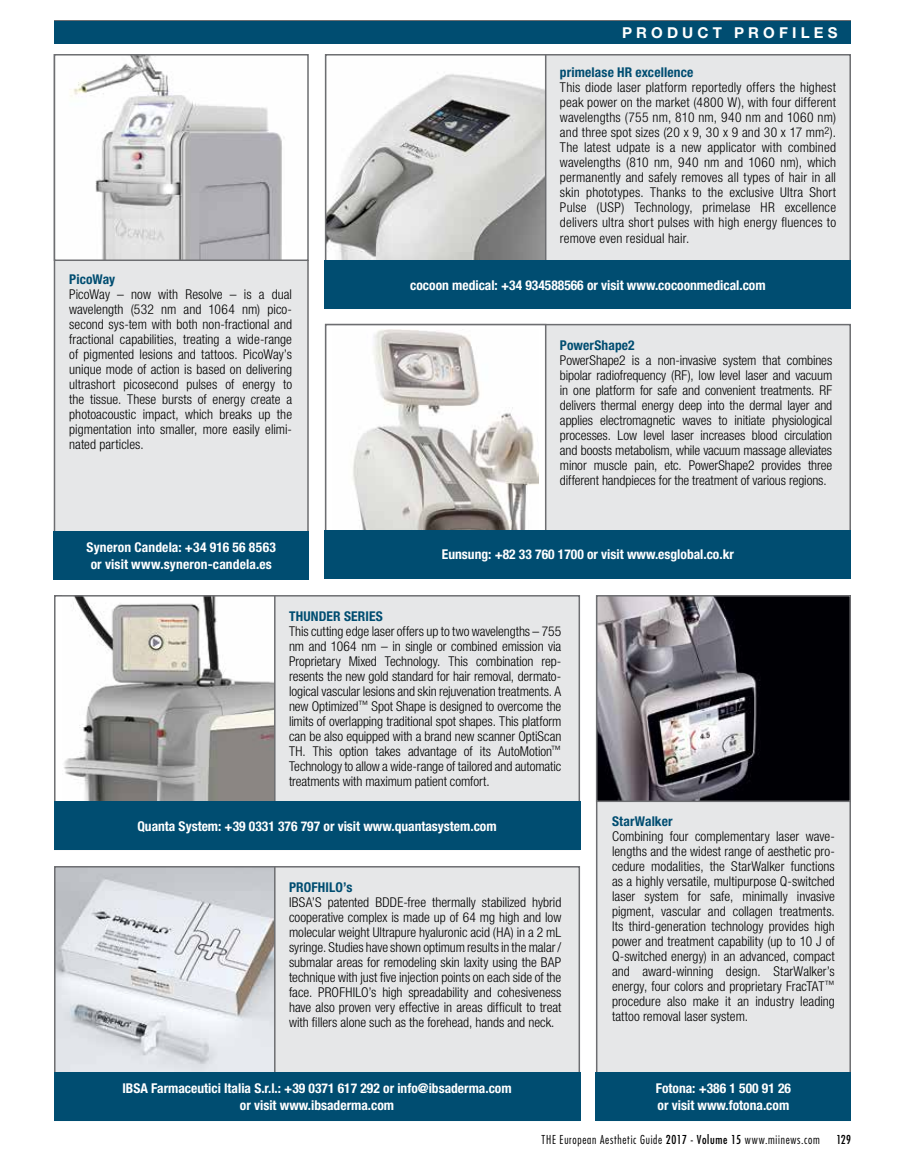
<style>
.page{position:relative;width:905px;height:1175px;background:#fff}
.page>*{position:absolute;margin:0;border:0;box-sizing:border-box;transform-origin:0 0}
.t1{font:700 15px "Helvetica Neue LT Std";letter-spacing:.275em;color:#fff}
.t2{font:300 condensed 13.5px/15px "Helvetica Neue LT Std";color:#000;text-align:justify}
.t3{font:700 condensed 13.5px/16.2px "Helvetica Neue LT Std";color:#fff;text-align:center}
.t4{font:700 condensed 13.5px "Helvetica Neue LT Std";letter-spacing:.01em;color:#004d71}
.t5{font:300 condensed 12px "Futura";letter-spacing:.06em;color:#000}
.t6{font:condensed 12px "Futura";color:#000}
.s1{font-weight:400}
</style>
<div class="page">
<div style="left:54px;top:21px;width:796px;height:23px;background:#004d71"></div>
<div style="left:325px;top:324px;width:525px;height:255px;background:#e6e7e8;border:2px solid #6d6e71"></div>
<div style="left:326px;top:324px;width:219px;height:208px;background:#fff"></div>
<img style="left:352px;top:329px;width:187px;height:201px">
<div style="left:325px;top:324px;width:221px;height:209px;border:2px solid #6d6e71"></div>
<div style="left:325px;top:530px;width:525px;height:49px;background:#004d71"></div>
<div style="left:596px;top:595px;width:254px;height:526px;background:#e6e7e8;border:2px solid #6d6e71"></div>
<img style="left:599px;top:598px;width:248px;height:201px">
<div style="left:596px;top:595px;width:254px;height:207px;border:2px solid #6d6e71"></div>
<div style="left:596px;top:1072px;width:254px;height:49px;background:#004d71"></div>
<div style="left:54px;top:595px;width:526px;height:255px;background:#e6e7e8;border:2px solid #6d6e71"></div>
<div style="left:55px;top:596px;width:220px;height:207px;background:#fff"></div>
<img style="left:63px;top:598px;width:209px;height:203px">
<div style="left:54px;top:595px;width:221px;height:209px;border:2px solid #6d6e71"></div>
<div style="left:54px;top:801px;width:526px;height:49px;background:#004d71"></div>
<div style="left:325px;top:54px;width:525px;height:255px;background:#e6e7e8;border:2px solid #6d6e71"></div>
<img style="left:328px;top:57px;width:215px;height:203px">
<div style="left:325px;top:54px;width:221px;height:209px;border:2px solid #6d6e71"></div>
<div style="left:325px;top:260px;width:525px;height:49px;background:#004d71"></div>
<div style="left:54px;top:866px;width:526px;height:255px;background:#e6e7e8;border:2px solid #6d6e71"></div>
<img style="left:57px;top:869px;width:215px;height:195px">
<div style="left:54px;top:866px;width:221px;height:209px;border:2px solid #6d6e71"></div>
<div style="left:54px;top:1072px;width:526px;height:49px;background:#004d71"></div>
<div style="left:54px;top:54px;width:255px;height:526px;background:#e6e7e8;border:2px solid #6d6e71"></div>
<img style="left:57px;top:57px;width:249px;height:201px">
<div style="left:54px;top:54px;width:255px;height:207px;border:2px solid #6d6e71"></div>
<div style="left:54px;top:531px;width:255px;height:49px;background:#004d71"></div>
<p class="t4" style="left:69px;top:271px;width:47px">PicoWay</p>
<p class="t2" style="left:69px;top:287px;width:224px">PicoWay – now with Resolve – is a dual wavelength (532 nm and 1064 nm) pico&shy;second sys-tem with both non-fractional and fractional capabilities, treating a wide-range of pigmented lesions and tattoos. PicoWay’s unique mode of action is based on delivering ultrashort picosecond pulses of energy to the tissue. These bursts of energy create a photoacoustic impact, which breaks up the pigmentation into smaller, more easily elimi&shy;nated particles.</p>
<p class="t3" style="left:86px;top:539px;width:191px">Syneron Candela: +34 916 56 8563 or visit www.syneron-candela.es</p>
<p class="t1" style="left:622px;top:23px;width:217px">PRODUCT PROFILES</p>
<p class="t4" style="left:560px;top:64px;width:135px">primelase HR excellence</p>
<p class="t2" style="left:560px;top:80px;width:277px">This diode laser platform reportedly offers the highest peak power on the market (4800 W), with four different wavelengths (755 nm, 810 nm, 940 nm and 1060 nm) and three spot sizes (20 x 9, 30 x 9 and 30 x 17 mm<sup>2</sup>).<br>The latest udpate is a new applicator with combined wavelengths (810 nm, 940 nm and 1060 nm), which permanently and safely removes all types of hair in all skin phototypes. Thanks to the exclusive Ultra Short Pulse (USP) Technology, primelase HR excellence delivers ultra short pulses with high energy fluences to remove even residual hair.</p>
<p class="t3" style="left:410px;top:276px;width:357px">cocoon medical: +34 934588566 or visit www.cocoonmedical.com</p>
<p class="t4" style="left:560px;top:337px;width:76px">PowerShape2</p>
<p class="t2" style="left:560px;top:352px;width:274px">PowerShape2 is a non-invasive system that combines bipolar radiofrequency (RF), low level laser and vacuum in one platform for safe and convenient treatments. RF delivers thermal energy deep into the dermal layer and applies electromagnetic waves to initiate physiological processes. Low level laser increases blood circulation and boosts metabolism, while vacuum massage alleviates minor muscle pain, etc. PowerShape2 provides three different handpieces for the treatment of various regions.</p>
<p class="t3" style="left:442px;top:546px;width:293px">Eunsung: +82 33 760 1700 or visit www.esglobal.co.kr</p>
<p class="t4" style="left:289px;top:608px;width:95px">THUNDER SERIES</p>
<p class="t2" style="left:289px;top:624px;width:274px">This cutting edge laser offers up to two wavelengths – 755 nm and 1064 nm – in single or combined emission via Proprietary Mixed Technology. This combination rep&shy;resents the new gold standard for hair removal, dermato&shy;logical vascular lesions and skin rejuvenation treatments. A new Optimized<sup>™</sup> Spot Shape is designed to overcome the limits of overlapping traditional spot shapes. This platform can be also equipped with a brand new scanner OptiScan TH. This option takes advantage of its AutoMotion<sup>™ </sup>Technology to allow a wide-range of tailored and automatic treatments with maximum patient comfort.</p>
<p class="t3" style="left:137px;top:817px;width:361px">Quanta System: +39 0331 376 797 or visit www.quantasystem.com</p>
<p class="t4" style="left:289px;top:879px;width:65px">PROFHILO’s</p>
<p class="t2" style="left:289px;top:894px;width:274px">IBSA’S patented BDDE-free thermally stabilized hybrid cooperative complex is made up of 64 mg high and low molecular weight Ultrapure hyaluronic acid (HA) in a 2 mL syringe. Studies have shown optimum results in the malar / submalar areas for remodeling skin laxity using the BAP technique with just five injection points on each side of the face. PROFHILO’s high spreadability and cohesiveness have also proven very effective in areas difficult to treat with fillers alone such as the forehead, hands and neck.</p>
<p class="t3" style="left:122px;top:1080px;width:390px">IBSA Farmaceutici Italia S.r.l.: +39 0371 617 292 or info@ibsaderma.com or visit www.ibsaderma.com</p>
<p class="t4" style="left:612px;top:813px;width:62px">StarWalker</p>
<p class="t2" style="left:612px;top:828px;width:224px">Combining four complementary laser wave&shy;lengths and the widest range of aesthetic pro&shy;cedure modalities, the StarWalker functions as a highly versatile, multipurpose Q-switched laser system for safe, minimally invasive pigment, vascular and collagen treatments.<br>Its third-generation technology provides high power and treatment capability (up to 10 J of Q-switched energy) in an advanced, compact and award-winning design. StarWalker’s energy, four colors and proprietary FracTAT<sup>™ </sup>procedure also make it an industry leading tattoo removal laser system.</p>
<p class="t3" style="left:655px;top:1080px;width:137px;text-align:left">Fotona: +386 1 500 91 26 or visit www.fotona.com</p>
<p class="t5" style="left:541px;top:1132px;width:280px">THE European Aesthetic Guide <span class="s1">2017 - Volume 15</span> www.miinews.com</p>
<p class="t6" style="left:836px;top:1132px;width:16px">129</p>
</div>
